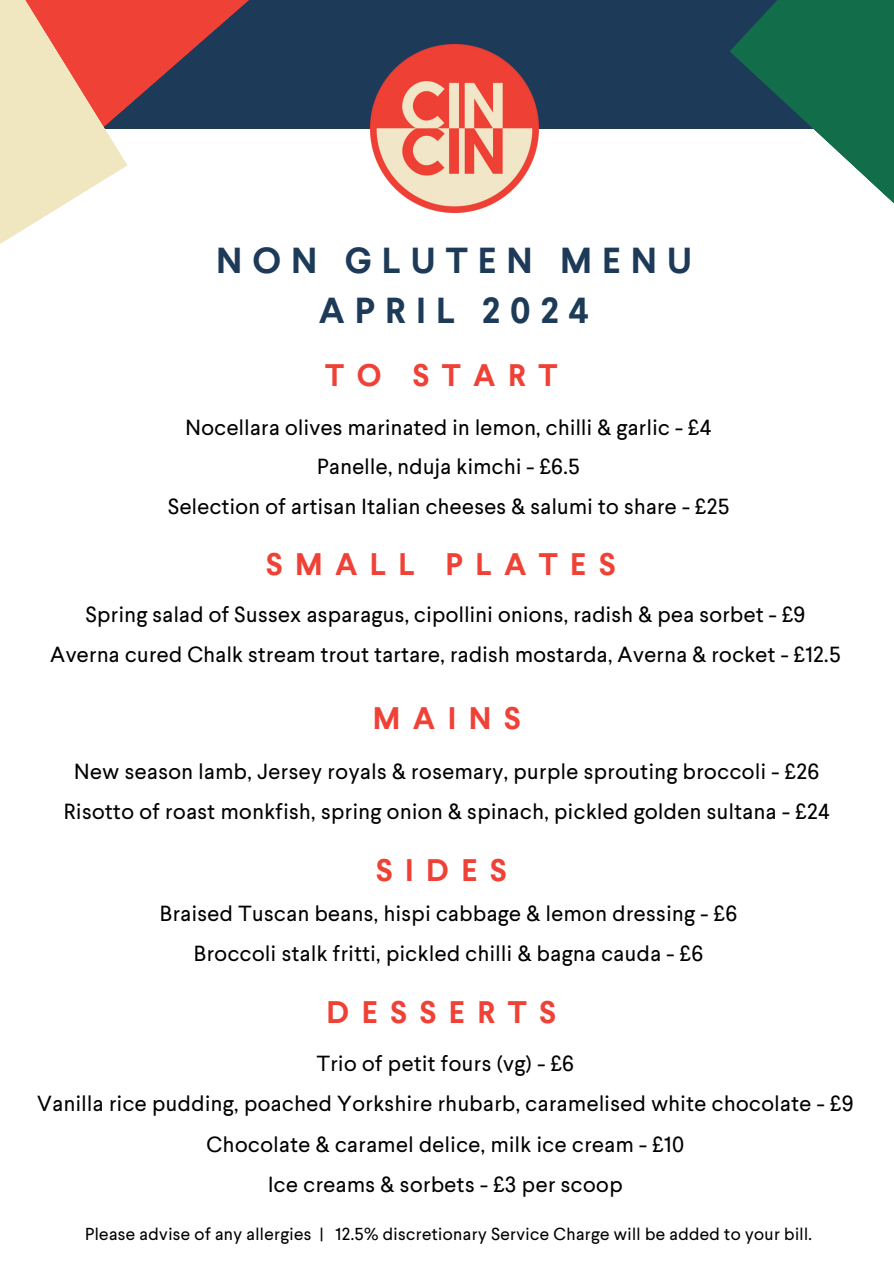
<style>
.page{position:relative;width:894px;height:1264px;background:#fff}
.page>*{position:absolute;margin:0;border:0;box-sizing:border-box;transform-origin:0 0}
.t1{font:700 36px/49.5px "Larsseit";letter-spacing:.28em;color:#1d3b58;text-align:center}
.t2{font:700 31.05px "Larsseit";letter-spacing:.4em;color:#ef4135}
.t3{font:21.75px/40.5px "Larsseit";letter-spacing:.025em;color:#000;text-align:center}
.t4{font:17.25px "Larsseit";letter-spacing:.025em;color:#000}
</style>
<div class="page">
<div style="left:0;top:0;width:893px;height:128px;background:#1d3b58"></div>
<svg style="left:128px;top:0;width:340px;height:129px"></svg>
<svg style="left:0;top:0;width:128px;height:244px;fill:#f0e6c0"></svg>
<svg style="left:729px;top:0;width:164px;height:203px;fill:#116d4a"></svg>
<img style="left:370px;top:45px;width:168px;height:168px">
<h2 class="t1" style="left:216px;top:235px;width:477px">NON GLUTEN MENU<br>APRIL 2024</h2>
<h3 class="t2" style="left:325px;top:355px;width:233px">TO START</h3>
<h2 class="t3" style="left:168px;top:407px;width:563px;line-height:39.3px">Nocellara olives marinated in lemon, chilli &amp; garlic - £4<br>Panelle, nduja kimchi - £6.5<br>Selection of artisan Italian cheeses &amp; salumi to share - £25</h2>
<h3 class="t2" style="left:266px;top:544px;width:351px">SMALL PLATES</h3>
<h2 class="t3" style="left:50px;top:594px;width:791px;line-height:39.3px">Spring salad of Sussex asparagus, cipollini onions, radish &amp; pea sorbet - £9<br>Averna cured Chalk stream trout tartare, radish mostarda, Averna &amp; rocket - £12.5</h2>
<h3 class="t2" style="left:373px;top:698px;width:149px">MAINS</h3>
<h2 class="t3" style="left:64px;top:750px;width:767px">New season lamb, Jersey royals &amp; rosemary, purple sprouting broccoli - £26<br>Risotto of roast monkfish, spring onion &amp; spinach, pickled golden sultana - £24</h2>
<h3 class="t2" style="left:376px;top:850px;width:132px">SIDES</h3>
<p class="t3" style="left:160px;top:892px;width:579px">Braised Tuscan beans, hispi cabbage &amp; lemon dressing - £6<br>Broccoli stalk fritti, pickled chilli &amp; bagna cauda - £6</p>
<h3 class="t2" style="left:326px;top:992px;width:231px">DESSERTS</h3>
<h2 class="t3" style="left:37px;top:1041px;width:817px">Trio of petit fours (vg) - £6<br>Vanilla rice pudding, poached Yorkshire rhubarb, caramelised white chocolate - £9<br>Chocolate &amp; caramel delice, milk ice cream - £10<br>Ice creams &amp; sorbets - £3 per scoop</h2>
<h1 class="t4" style="left:85px;top:1222px;width:728px">Please advise of any allergies | 12.5% discretionary Service Charge will be added to your bill.</h1>
</div>
